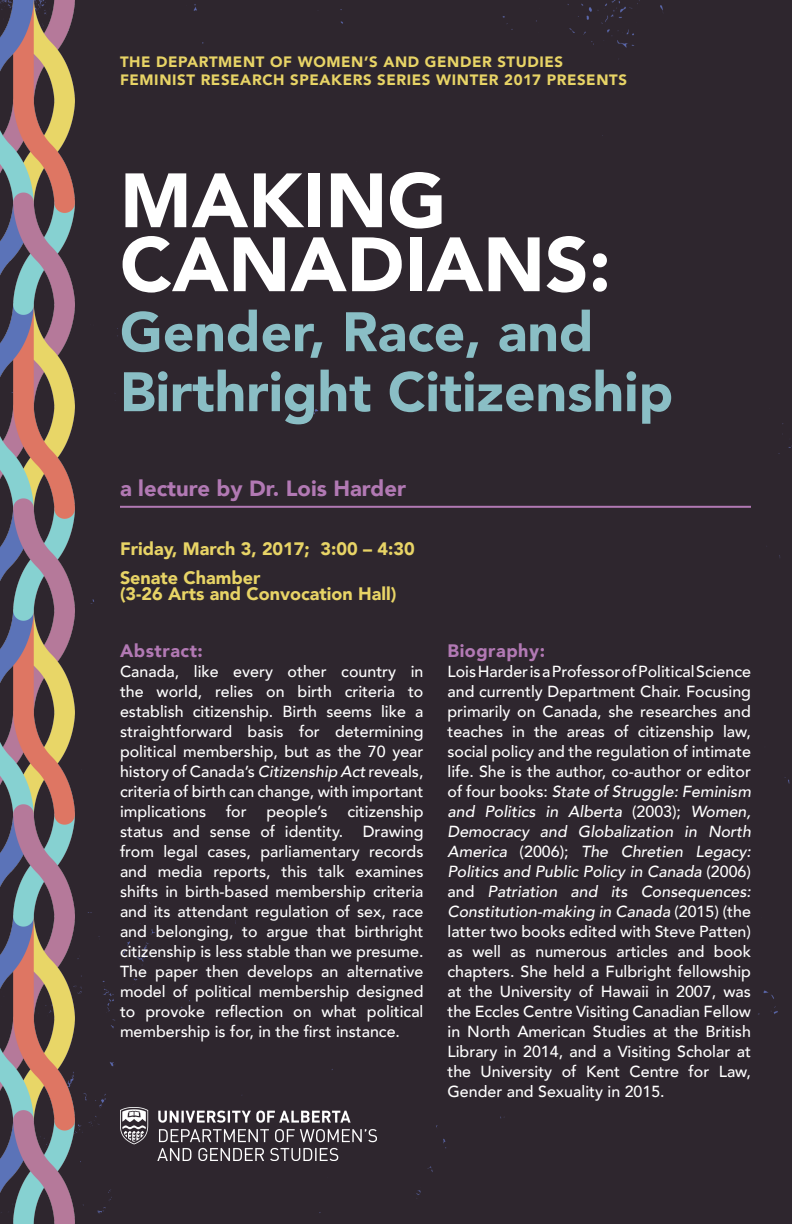
<style>
.page{position:relative;width:792px;height:1224px;background:#fff}
.page>*{position:absolute;margin:0;border:0;box-sizing:border-box;transform-origin:0 0}
.t1{font:900 76px "Avenir";color:#fff}
.t2{font:900 55px "Avenir";color:#8abec5}
.Subtitle{font:900 22px "Avenir";color:#b279b4}
.t3{font:900 18px "Avenir";color:#e8d466}
.Body_Text{font:900 18px "Avenir";letter-spacing:.03em;color:#b279b4}
.Body_Text-2{font:500 16px/20px "Avenir";color:#fff;text-align:justify}
.t4{font:900 15px "Avenir";letter-spacing:.04em;color:#e8d466}
.s1{font-style:italic}
</style>
<div class="page">
<div style="left:105px;top:0;width:687px;height:1224px;background:#2e262e"></div>
<img style="left:120px;top:1108px;width:257px;height:53px">
<hr style="left:120px;top:506px;width:631px;height:2px;background:#b279b4">
<img style="left:0;top:0;width:105px;height:1224px">
<p class="t4" style="left:120px;top:49px;width:445px">THE DEPARTMENT OF WOMEN’S AND GENDER STUDIES</p>
<p class="t4" style="left:120px;top:67px;width:509px">FEMINIST RESEARCH SPEAKERS SERIES WINTER 2017 PRESENTS</p>
<p class="t1" style="left:120px;top:136px;width:328px">MAKING</p>
<p class="t1" style="left:120px;top:200px;width:493px">CANADIANS:</p>
<p class="t2" style="left:120px;top:285px;width:475px">Gender, Race, and</p>
<p class="t2" style="left:120px;top:345px;width:555px">Birthright Citizenship</p>
<p class="Subtitle" style="left:120px;top:469px;width:287px">a lecture by Dr. Lois Harder</p>
<p class="t3" style="left:120px;top:534px;width:296px">Friday, March 3, 2017; 3:00 – 4:30</p>
<p class="t3" style="left:120px;top:562px;width:142px">Senate Chamber</p>
<p class="t3" style="left:120px;top:579px;width:278px">(3-26 Arts and Convocation Hall)</p>
<p class="Body_Text" style="left:120px;top:636px;width:84px">Abstract:</p>
<p class="Body_Text-2" style="left:120px;top:661px;width:305px">Canada, like every other country in the world, relies on birth criteria to establish citizenship. Birth seems like a straightforward basis for determining political membership, but as the 70 year history of Canada’s <span class="s1">Citizenship Act</span> reveals, criteria of birth can change, with important implications for people’s citizenship status and sense of identity. Drawing from legal cases, parliamentary records and media reports, this talk examines shifts in birth-based membership criteria and its attendant regulation of sex, race and belonging, to argue that birthright citizenship is less stable than we presume.<br>The paper then develops an alternative model of political membership designed to provoke reflection on what political membership is for, in the first instance.</p>
<p class="Body_Text" style="left:448px;top:636px;width:99px">Biography:</p>
<p class="Body_Text-2" style="left:448px;top:661px;width:305px">Lois Harder is a Professor of Political Science and currently Department Chair. Focusing primarily on Canada, she researches and teaches in the areas of citizenship law, social policy and the regulation of intimate life. She is the author, co-author or editor of four books: <span class="s1">State of Struggle: Feminism and Politics in Alberta</span> (2003); <span class="s1">Women, Democracy and Globalization in North America</span> (2006); <span class="s1">The Chretien Legacy:<br>Politics and Public Policy in Canada</span> (2006) and <span class="s1">Patriation and its Consequences:<br>Constitution-making in Canada</span> (2015) (the latter two books edited with Steve Patten) as well as numerous articles and book chapters. She held a Fulbright fellowship at the University of Hawaii in 2007, was the Eccles Centre Visiting Canadian Fellow in North American Studies at the British Library in 2014, and a Visiting Scholar at the University of Kent Centre for Law, Gender and Sexuality in 2015.</p>
</div>
